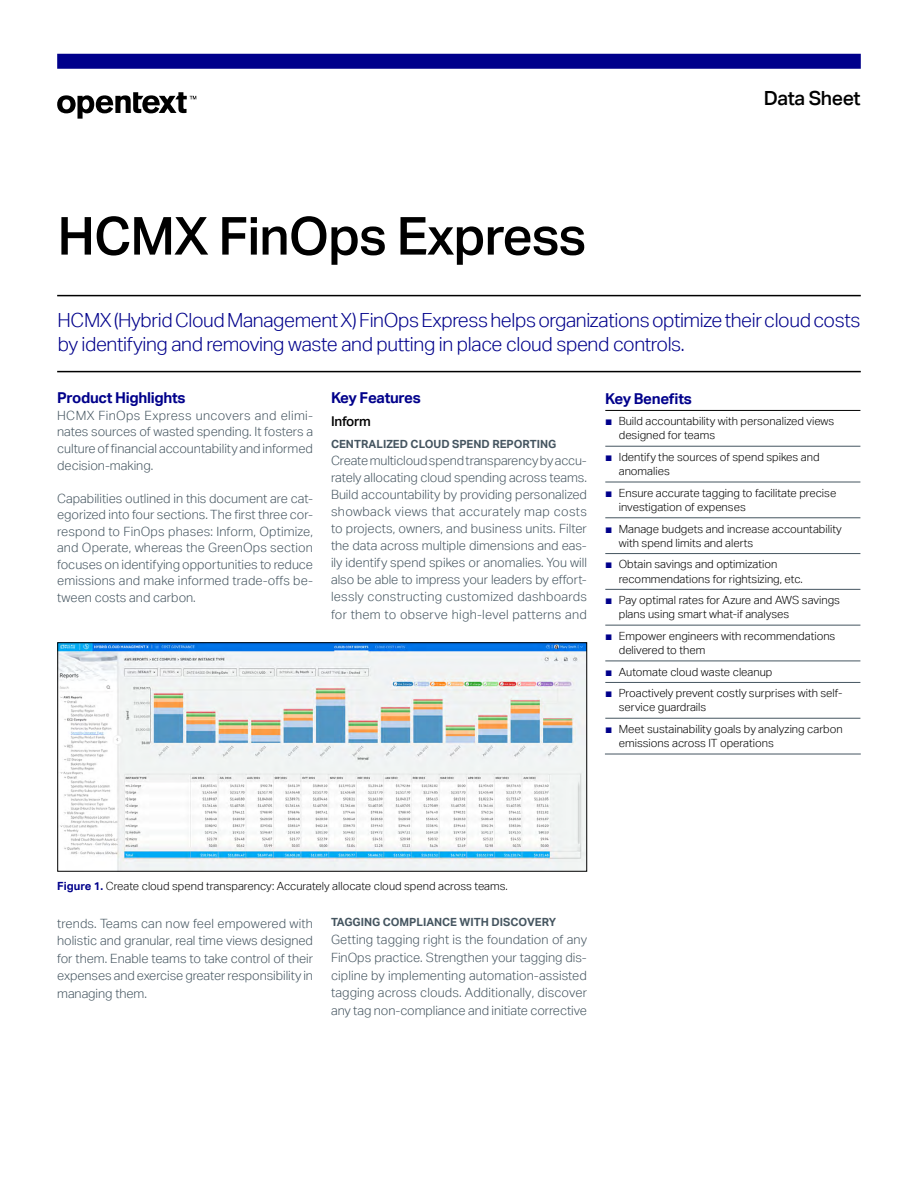
<style>
.page{position:relative;width:918px;height:1188px;background:#fff}
.page>*{position:absolute;margin:0;border:0;box-sizing:border-box;transform-origin:0 0}
.t1{font:500 52.5px "Aktiv Grotesk";letter-spacing:-.02em;color:#000}
.t2{font:300 19.5px/24px "Aktiv Grotesk";letter-spacing:-.02em;color:#00008b}
.t3{font:500 19.5px "Aktiv Grotesk";letter-spacing:-.02em;color:#000}
.t4{font:700 15px "Aktiv Grotesk";letter-spacing:-.02em;color:#00008b}
.t5{font:500 13.5px "Aktiv Grotesk";letter-spacing:-.02em;color:#000}
.t6{font:300 12.75px/16.5px "Aktiv Grotesk";letter-spacing:-.005em;color:#455560;text-align:justify}
.t7{font:300 11.25px/14.2px "Aktiv Grotesk";color:#000}
.t8{font:700 11.25px "Aktiv Grotesk";color:#455560}
.s1{font-family:"Arial";font-weight:400;font-size:12px;color:#00008b}
.s2{font-weight:700;color:#00008b}
</style>
<div class="page">
<div style="left:57px;top:54px;width:804px;height:15px;background:#00008b"></div>
<svg style="left:57px;top:92px;width:139px;height:27px"></svg>
<hr style="left:57px;top:295px;width:804px;height:1px;background:#000">
<hr style="left:605px;top:410px;width:255px;height:1px;background:#000">
<hr style="left:605px;top:446px;width:255px;height:1px;background:#455560">
<hr style="left:605px;top:482px;width:255px;height:1px;background:#455560">
<hr style="left:605px;top:518px;width:255px;height:1px;background:#455560">
<hr style="left:605px;top:553px;width:255px;height:1px;background:#455560">
<hr style="left:605px;top:589px;width:255px;height:1px;background:#455560">
<hr style="left:605px;top:625px;width:255px;height:1px;background:#455560">
<hr style="left:605px;top:661px;width:255px;height:1px;background:#455560">
<hr style="left:605px;top:682px;width:255px;height:1px;background:#455560">
<hr style="left:605px;top:718px;width:255px;height:1px;background:#455560">
<hr style="left:605px;top:754px;width:256px;height:1px;background:#455560">
<hr style="left:57px;top:371px;width:804px;height:1px;background:#000">
<img style="left:60px;top:645px;width:525px;height:224px">
<h1 class="t1" style="left:57px;top:204px;width:530px">HCMX FinOps Express</h1>
<p class="t3" style="left:764px;top:86px;width:98px">Data Sheet</p>
<p class="t2" style="left:58px;top:308px;width:804px">HCMX (Hybrid Cloud Management X) FinOps Express helps organizations optimize their cloud costs by identifying and removing waste and putting in place cloud spend controls.</p>
<p class="t4" style="left:605px;top:389px;width:88px">Key Benefits</p>
<p class="t7" style="left:619px;top:414px;width:217px;text-indent:-14px"><span class="s1">■</span> Build accountability with personalized views designed for teams</p>
<p class="t7" style="left:619px;top:450px;width:202px;text-indent:-14px"><span class="s1">■</span> Identify the sources of spend spikes and anomalies</p>
<p class="t7" style="left:619px;top:486px;width:219px;text-indent:-14px"><span class="s1">■</span> Ensure accurate tagging to facilitate precise investigation of expenses</p>
<p class="t7" style="left:619px;top:521px;width:225px;text-indent:-14px"><span class="s1">■</span> Manage budgets and increase accountability with spend limits and alerts</p>
<p class="t7" style="left:619px;top:557px;width:186px;text-indent:-14px"><span class="s1">■</span> Obtain savings and optimization recommendations for rightsizing, etc.</p>
<p class="t7" style="left:619px;top:593px;width:223px;text-indent:-14px"><span class="s1">■</span> Pay optimal rates for Azure and AWS savings plans using smart what-if analyses</p>
<p class="t7" style="left:619px;top:629px;width:218px;text-indent:-14px"><span class="s1">■</span> Empower engineers with recommendations delivered to them</p>
<p class="t7" style="left:605px;top:665px;width:169px"><span class="s1">■</span> Automate cloud waste cleanup</p>
<p class="t7" style="left:619px;top:686px;width:225px;text-indent:-14px"><span class="s1">■</span> Proactively prevent costly surprises with self&shy;service guardrails</p>
<p class="t7" style="left:619px;top:722px;width:225px;text-indent:-14px"><span class="s1">■</span> Meet sustainability goals by analyzing carbon emissions across IT operations</p>
<h2 class="t4" style="left:57px;top:389px;width:130px">Product Highlights</h2>
<p class="t6" style="left:57px;top:407px;width:257px">HCMX FinOps Express uncovers and elimi&shy;nates sources of wasted spending. It fosters a culture of financial accountability and informed decision-making.</p>
<p class="t6" style="left:57px;top:490px;width:257px">Capabilities outlined in this document are cat&shy;egorized into four sections. The first three cor&shy;respond to FinOps phases: Inform, Optimize, and Operate, whereas the GreenOps section focuses on identifying opportunities to reduce emissions and make informed trade-offs be&shy;tween costs and carbon.</p>
<h2 class="t4" style="left:331px;top:389px;width:91px">Key Features</h2>
<p class="t5" style="left:331px;top:413px;width:41px">Inform</p>
<p class="t8" style="left:331px;top:437px;width:227px">CENTRALIZED CLOUD SPEND REPORTING</p>
<p class="t6" style="left:331px;top:452px;width:258px;line-height:17.1px">Create multicloud spend transparency by accu&shy;rately allocating cloud spending across teams.<br>Build accountability by providing personalized showback views that accurately map costs to projects, owners, and business units. Filter the data across multiple dimensions and eas&shy;ily identify spend spikes or anomalies. You will also be able to impress your leaders by effort&shy;lessly constructing customized dashboards for them to observe high-level patterns and</p>
<p class="t7" style="left:57px;top:879px;width:452px"><span class="s2">Figure 1.</span> Create cloud spend transparency: Accurately allocate cloud spend across teams.</p>
<p class="t8" style="left:331px;top:916px;width:227px">TAGGING COMPLIANCE WITH DISCOVERY</p>
<p class="t6" style="left:331px;top:931px;width:258px;line-height:17.7px">Getting tagging right is the foundation of any FinOps practice. Strengthen your tagging dis&shy;cipline by implementing automation-assisted tagging across clouds. Additionally, discover any tag non-compliance and initiate corrective</p>
<p class="t6" style="left:57px;top:914px;width:257px;line-height:17.5px">trends. Teams can now feel empowered with holistic and granular, real time views designed for them. Enable teams to take control of their expenses and exercise greater responsibility in managing them.</p>
</div>
